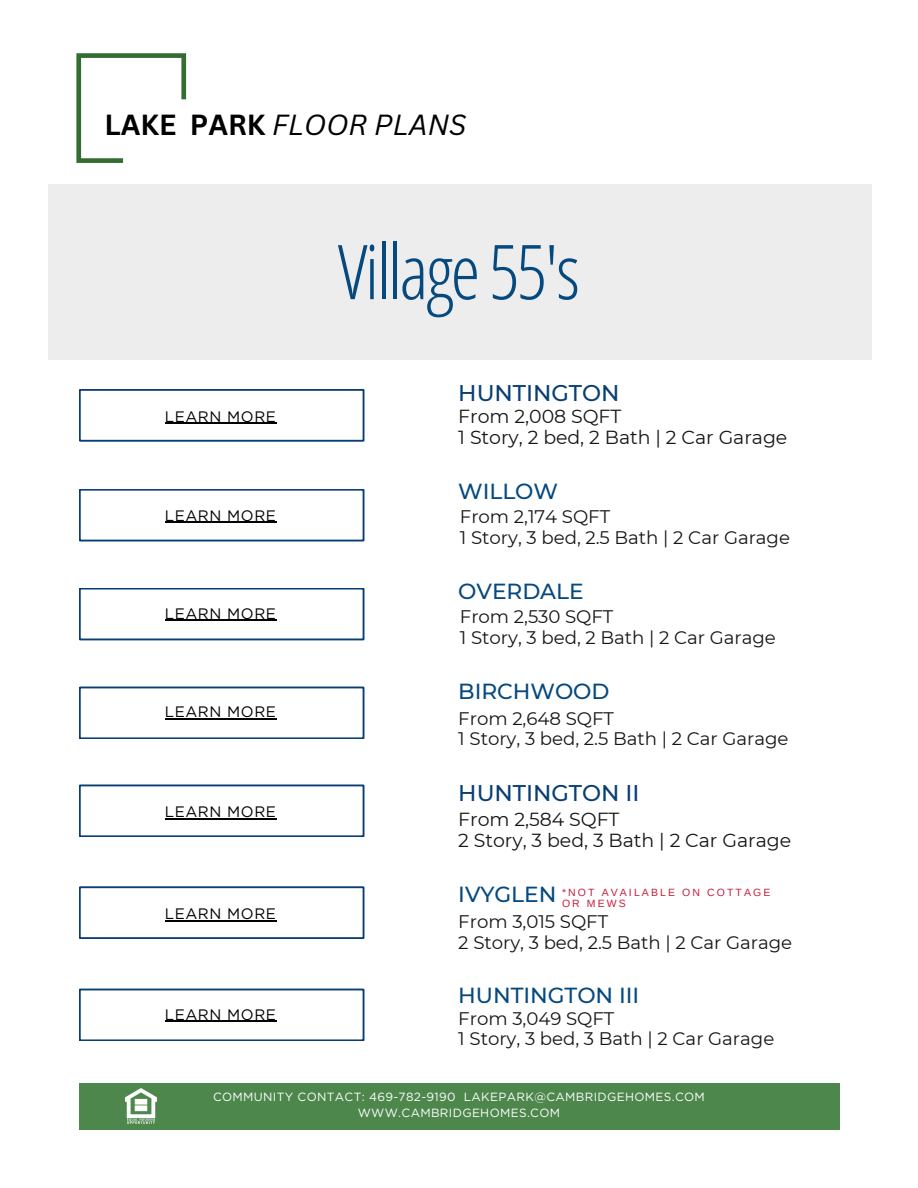
<style>
.page{position:relative;width:918px;height:1188px;background:#fff}
.page>*{position:absolute;margin:0;border:0;box-sizing:border-box;transform-origin:0 0}
.t1{font:300 75.6px "Open Sans Condensed";letter-spacing:-.035em;color:#06497f}
.t2{font:italic 28.35px "Canva Sans";color:#000}
.t3{font:500 22.65px "Montserrat";letter-spacing:-.005em;color:#093e74}
.t4{font:500 21.75px "Montserrat";letter-spacing:-.005em;color:#06497f}
.t5{font:18.9px/21.3px "Montserrat";color:#171615}
.t6{font:18.15px/20.4px "Montserrat";color:#171615}
.t7{font:15.15px "Gotham HTF";letter-spacing:.04em;color:#020000}
.t8{font:11.85px/15.9px "Gotham HTF";letter-spacing:.03em;color:#fff;text-align:center}
.t9{font:10.5px/10.5px "Arimo";letter-spacing:.2em;color:#c5203d}
.s1{font-weight:700;font-style:normal}
</style>
<div class="page">
<svg style="left:76px;top:53px;width:110px;height:110px"></svg>
<div style="left:48px;top:184px;width:824px;height:175px;background:#ededed"></div>
<div style="left:79px;top:1083px;width:760px;height:47px;background:#4d874c"></div>
<img style="left:125px;top:1089px;width:32px;height:34px">
<svg style="left:79px;top:389px;width:285px;height:53px"></svg>
<svg style="left:79px;top:489px;width:285px;height:53px"></svg>
<svg style="left:79px;top:588px;width:285px;height:52px"></svg>
<svg style="left:79px;top:687px;width:285px;height:52px"></svg>
<svg style="left:79px;top:784px;width:285px;height:53px"></svg>
<svg style="left:79px;top:886px;width:285px;height:53px"></svg>
<svg style="left:79px;top:989px;width:285px;height:52px"></svg>
<hr style="left:165px;top:1021px;width:112px;height:1px;background:#020000">
<hr style="left:165px;top:921px;width:112px;height:1px;background:#020000">
<hr style="left:165px;top:818px;width:112px;height:1px;background:#020000">
<hr style="left:165px;top:719px;width:112px;height:1px;background:#020000">
<hr style="left:165px;top:620px;width:112px;height:1px;background:#020000">
<hr style="left:165px;top:522px;width:112px;height:1px;background:#020000">
<hr style="left:165px;top:423px;width:112px;height:1px;background:#020000">
<h2 class="t2" style="left:104px;top:105px;width:364px"><span class="s1">LAKE PARK</span> FLOOR PLANS</h2>
<p class="t7" style="left:165px;top:408px;width:113px">LEARN MORE</p>
<p class="t7" style="left:165px;top:507px;width:113px">LEARN MORE</p>
<p class="t7" style="left:165px;top:605px;width:113px">LEARN MORE</p>
<p class="t7" style="left:165px;top:704px;width:113px">LEARN MORE</p>
<p class="t7" style="left:165px;top:803px;width:113px">LEARN MORE</p>
<p class="t7" style="left:165px;top:906px;width:113px">LEARN MORE</p>
<p class="t7" style="left:165px;top:1006px;width:113px">LEARN MORE</p>
<h1 class="t1" style="left:338px;top:218px;width:243px">Village55's</h1>
<p class="t3" style="left:458px;top:379px;width:163px">HUNTINGTON</p>
<p class="t5" style="left:458px;top:405px;width:331px">From 2,008 SQFT<br>1 Story, 2 bed, 2 Bath | 2 Car Garage</p>
<p class="t4" style="left:458px;top:478px;width:101px">WILLOW</p>
<p class="t6" style="left:460px;top:507px;width:332px">From 2,174 SQFT<br>1 Story, 3 bed, 2.5 Bath | 2 Car Garage</p>
<p class="t4" style="left:458px;top:578px;width:127px">OVERDALE</p>
<p class="t6" style="left:460px;top:606px;width:318px">From 2,530 SQFT<br>1 Story, 3 bed, 2 Bath | 2 Car Garage</p>
<p class="t4" style="left:458px;top:677px;width:153px">BIRCHWOOD</p>
<p class="t6" style="left:458px;top:708px;width:332px">From 2,648 SQFT<br>1 Story, 3 bed, 2.5 Bath | 2 Car Garage</p>
<p class="t3" style="left:458px;top:779px;width:183px">HUNTINGTON II</p>
<p class="t5" style="left:458px;top:809px;width:334px">From 2,584 SQFT<br>2 Story, 3 bed, 3 Bath | 2 Car Garage</p>
<p class="t4" style="left:458px;top:881px;width:100px">IVYGLEN</p>
<p class="t6" style="left:458px;top:912px;width:335px">From 3,015 SQFT<br>2 Story, 3 bed, 2.5 Bath | 2 Car Garage</p>
<p class="t4" style="left:458px;top:982px;width:182px">HUNTINGTON III</p>
<p class="t6" style="left:458px;top:1008px;width:317px">From 3,049 SQFT<br>1 Story, 3 bed, 3 Bath | 2 Car Garage</p>
<p class="t9" style="left:562px;top:887px;width:210px">*NOT AVAILABLE ON COTTAGE<br>OR MEWS</p>
<p class="t8" style="left:213px;top:1089px;width:493px">COMMUNITY CONTACT: 469-782-9190 LAKEPARK@CAMBRIDGEHOMES.COM<br>WWW.CAMBRIDGEHOMES.COM</p>
</div>
